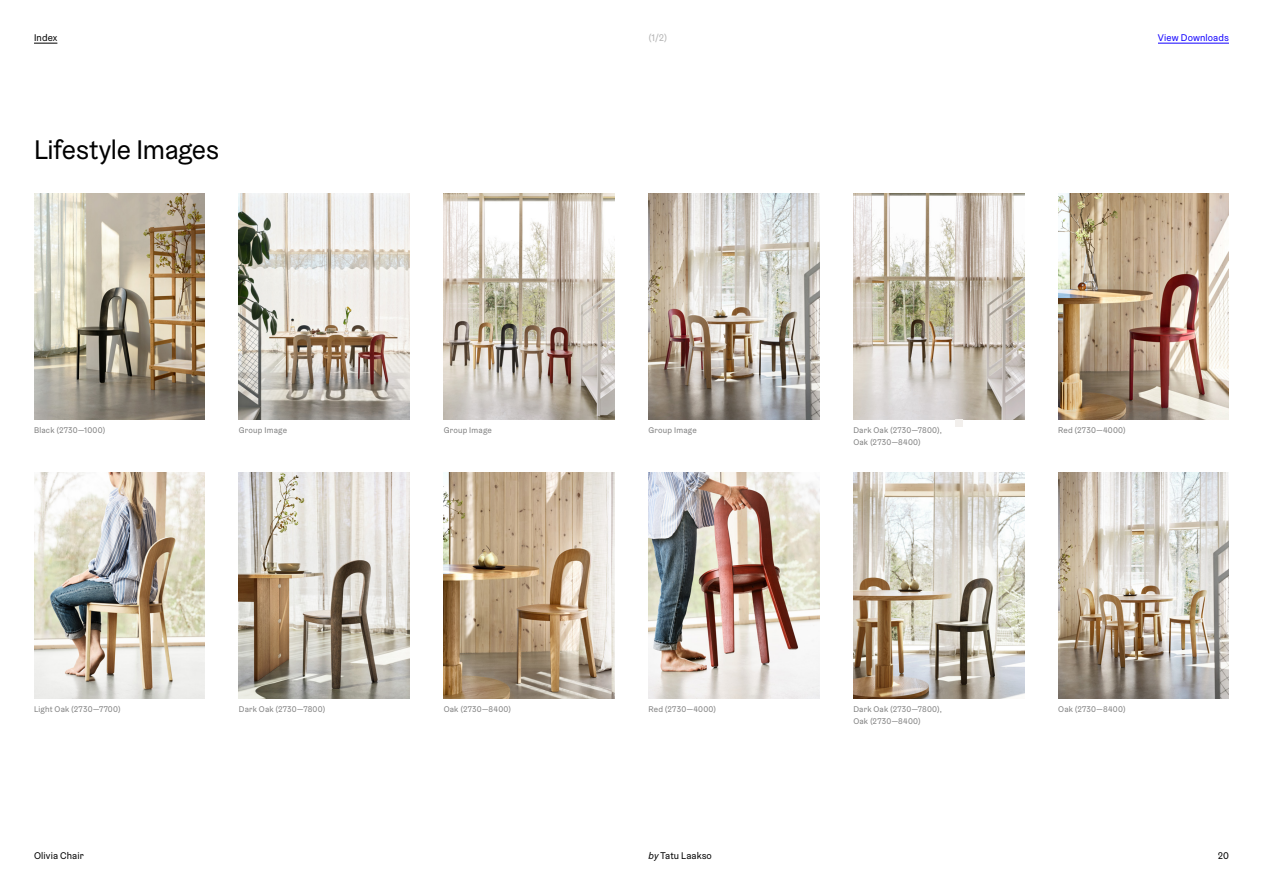
<style>
.page{position:relative;width:1263px;height:893px;background:#fff}
.page>*{position:absolute;margin:0;border:0;box-sizing:border-box;transform-origin:0 0}
.t1{font:27px "Graebenbach";letter-spacing:-.015em;color:#000}
.t2{font:9.75px "Graebenbach";letter-spacing:.01em;color:#000}
.t3{font:9.75px "Graebenbach";letter-spacing:.01em;color:#10f}
.t4{font:9.75px "Graebenbach";color:#b3b3b3}
.t5{font:8.25px/12px "Graebenbach";letter-spacing:.025em;color:#808080}
.s1{font-style:italic}
</style>
<div class="page">
<img style="left:34px;top:193px;width:171px;height:226px">
<img style="left:34px;top:472px;width:171px;height:226px">
<img style="left:239px;top:193px;width:171px;height:226px">
<img style="left:239px;top:472px;width:171px;height:226px">
<img style="left:444px;top:193px;width:170px;height:226px">
<img style="left:444px;top:472px;width:170px;height:226px">
<img style="left:648px;top:193px;width:171px;height:226px">
<img style="left:648px;top:472px;width:171px;height:226px">
<img style="left:853px;top:193px;width:171px;height:226px">
<img style="left:853px;top:472px;width:171px;height:226px">
<img style="left:1058px;top:193px;width:171px;height:226px">
<img style="left:1058px;top:472px;width:171px;height:226px">
<div style="left:956px;top:419px;width:7px;height:7px;background:#f2efec"></div>
<hr style="left:1158px;top:43px;width:71px;height:1px;background:#10f">
<svg style="left:34px;top:43px;width:23px;height:1px"></svg>
<p class="t2" style="left:34px;top:32px;width:25px">Index</p>
<p class="t4" style="left:648px;top:32px;width:20px">(1/2)</p>
<p class="t3" style="left:1158px;top:32px;width:72px">View Downloads</p>
<h1 class="t1" style="left:34px;top:133px;width:187px">Lifestyle Images</h1>
<p class="t5" style="left:34px;top:424px;width:73px">Black (2730—1000)</p>
<p class="t5" style="left:239px;top:424px;width:50px">Group Image</p>
<p class="t5" style="left:444px;top:424px;width:50px">Group Image</p>
<p class="t5" style="left:648px;top:424px;width:50px">Group Image</p>
<p class="t5" style="left:853px;top:424px;width:90px">Dark Oak (2730—7800),<br>Oak (2730—8400)</p>
<p class="t5" style="left:1058px;top:424px;width:69px">Red (2730—4000)</p>
<p class="t5" style="left:34px;top:703px;width:88px">Light Oak (2730—7700)</p>
<p class="t5" style="left:239px;top:703px;width:88px">Dark Oak (2730—7800)</p>
<p class="t5" style="left:444px;top:703px;width:69px">Oak (2730—8400)</p>
<p class="t5" style="left:648px;top:703px;width:69px">Red (2730—4000)</p>
<p class="t5" style="left:853px;top:703px;width:90px">Dark Oak (2730—7800),<br>Oak (2730—8400)</p>
<p class="t5" style="left:1058px;top:703px;width:69px">Oak (2730—8400)</p>
<p class="t2" style="left:34px;top:849px;width:51px">Olivia Chair</p>
<p class="t2" style="left:648px;top:849px;width:65px"><span class="s1">by</span> Tatu Laakso</p>
<p class="t2" style="left:1218px;top:849px;width:13px">20</p>
</div>
